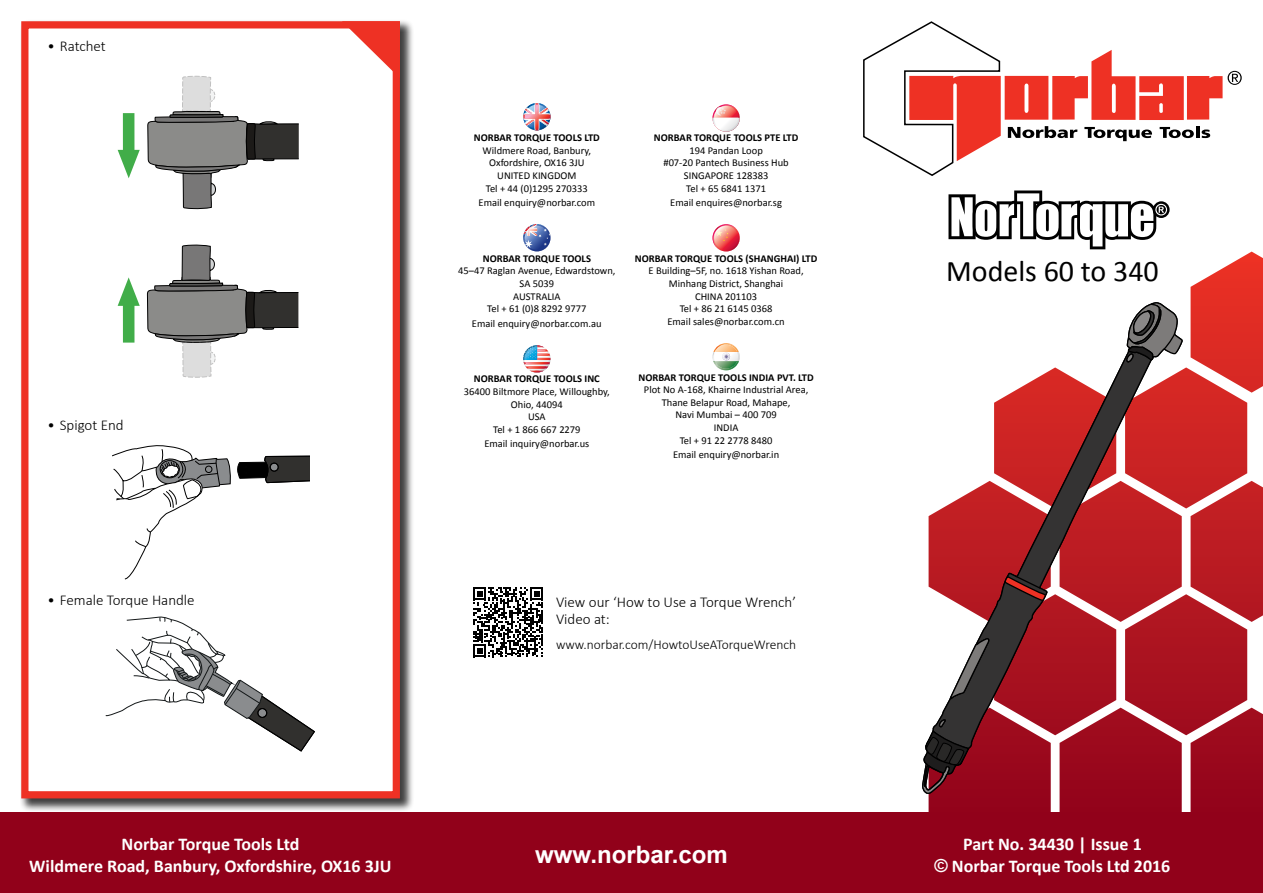
<style>
.page{position:relative;width:1263px;height:893px;background:#fff}
.page>*{position:absolute;margin:0;border:0;box-sizing:border-box;transform-origin:0 0}
.t1{font:30px "Calibri";color:#000}
.t2{font:700 24px "Arial";color:#fff}
.t3{font:700 18px/21.6px "Calibri";color:#fff;text-align:center}
.t4{font:300 15px/16.5px "Calibri";color:#000}
.t5{font:300 13.5px "Calibri";color:#000}
.t6{font:10.5px/12.6px "Calibri";color:#000;text-align:center}
.t7{font:700 10.5px "Calibri";color:#000}
.s1{font-family:"Arial"}
</style>
<div class="page">
<svg style="left:928px;top:252px;width:335px;height:560px"></svg>
<div style="left:0;top:812px;width:1263px;height:81px;background:#91011a"></div>
<svg style="left:863px;top:21px;width:379px;height:155px"></svg>
<svg style="left:928px;top:301px;width:256px;height:494px"></svg>
<svg style="left:928px;top:345px;width:226px;height:440px"></svg>
<svg style="left:948px;top:637px;width:42px;height:64px"></svg>
<svg style="left:1125px;top:301px;width:59px;height:62px"></svg>
<svg style="left:922px;top:718px;width:48px;height:77px;background:#593137"></svg>
<svg style="left:1003px;top:574px;width:44px;height:28px"></svg>
<svg style="left:523px;top:103px;width:27px;height:27px"></svg>
<svg style="left:523px;top:224px;width:27px;height:27px"></svg>
<svg style="left:523px;top:345px;width:27px;height:28px"></svg>
<svg style="left:712px;top:104px;width:28px;height:28px"></svg>
<svg style="left:712px;top:224px;width:28px;height:27px"></svg>
<svg style="left:712px;top:343px;width:28px;height:27px"></svg>
<svg style="left:1153px;top:201px;width:16px;height:17px"></svg>
<svg style="left:948px;top:190px;width:219px;height:59px"></svg>
<div style="left:20px;top:20px;width:394px;height:792px;background:#000;opacity:.75"></div>
<div style="left:21px;top:21px;width:379px;height:777px;background:#fff;border:7px solid #ee3124"></div>
<svg style="left:342px;top:21px;width:58px;height:57px"></svg>
<svg style="left:118px;top:113px;width:22px;height:65px"></svg>
<svg style="left:118px;top:277px;width:22px;height:66px"></svg>
<svg style="left:147px;top:76px;width:152px;height:302px"></svg>
<svg style="left:106px;top:617px;width:209px;height:134px"></svg>
<svg style="left:112px;top:445px;width:197px;height:134px"></svg>
<svg style="left:473px;top:587px;width:70px;height:70px"></svg>
<h3 class="t4" style="left:47px;top:38px;width:60px">• Ratchet</h3>
<h3 class="t4" style="left:47px;top:417px;width:78px">• Spigot End</h3>
<h3 class="t4" style="left:47px;top:592px;width:149px">• Female Torque Handle</h3>
<p class="t7" style="left:474px;top:131px;width:128px">NORBAR TORQUE TOOLS LTD</p>
<p class="t6" style="left:483px;top:144px;width:110px">Wildmere Road, Banbury,<br>Oxfordshire, OX16 3JU<br>UNITED KINGDOM<br>Tel + 44 (0)1295 270333</p>
<p class="t6" style="left:479px;top:196px;width:118px">Email enquiry@norbar.com</p>
<p class="t7" style="left:483px;top:252px;width:110px">NORBAR TORQUE TOOLS</p>
<p class="t6" style="left:458px;top:265px;width:159px">45–47 Raglan Avenue, Edwardstown,<br>SA 5039<br>AUSTRALIA<br>Tel + 61 (0)8 8292 9777</p>
<p class="t6" style="left:472px;top:317px;width:131px">Email enquiry@norbar.com.au</p>
<p class="t7" style="left:474px;top:372px;width:127px">NORBAR TORQUE TOOLS INC</p>
<p class="t6" style="left:464px;top:385px;width:147px">36400 Biltmore Place, Willoughby,<br>Ohio, 44094<br>USA<br>Tel + 1 866 667 2279</p>
<p class="t6" style="left:484px;top:437px;width:107px">Email inquiry@norbar.us</p>
<p class="t7" style="left:654px;top:131px;width:146px">NORBAR TORQUE TOOLS PTE LTD</p>
<p class="t6" style="left:663px;top:144px;width:127px">194 Pandan Loop<br>#07-20 Pantech Business Hub<br>SINGAPORE 128383<br>Tel + 65 6841 1371</p>
<p class="t6" style="left:670px;top:196px;width:113px">Email enquires@norbar.sg</p>
<p class="t7" style="left:635px;top:252px;width:184px">NORBAR TORQUE TOOLS (SHANGHAI) LTD</p>
<p class="t6" style="left:649px;top:265px;width:157px">E Building–5F, no. 1618 Yishan Road,<br>Minhang District, Shanghai<br>CHINA 201103<br>Tel + 86 21 6145 0368<br>Email sales@norbar.com.cn</p>
<p class="t7" style="left:638px;top:370px;width:177px">NORBAR TORQUE TOOLS INDIA PVT. LTD</p>
<p class="t6" style="left:644px;top:383px;width:166px">Plot No A-168, Khairne Industrial Area,<br>Thane Belapur Road, Mahape,<br>Navi Mumbai – 400 709<br>INDIA<br>Tel + 91 22 2778 8480</p>
<p class="t6" style="left:673px;top:448px;width:108px">Email enquiry@norbar.in</p>
<h3 class="t4" style="left:556px;top:594px;width:242px">View our ‘How to Use a Torque Wrench’<br>Video at:</h3>
<p class="t5" style="left:556px;top:636px;width:242px">www.norbar.com/HowtoUseATorqueWrench</p>
<h1 class="t1" style="left:946px;top:252px;width:214px">Models 60 to 340</h1>
<h3 class="t3" style="left:29px;top:833px;width:364px">Norbar Torque Tools Ltd<br>Wildmere Road, Banbury, Oxfordshire, OX16 3JU</h3>
<h2 class="t2" style="left:535px;top:838px;width:194px">www.norbar.com</h2>
<h3 class="t3" style="left:934px;top:833px;width:237px">Part No. 34430 | Issue 1<br><span class="s1">©</span> Norbar Torque Tools Ltd 2016</h3>
</div>
